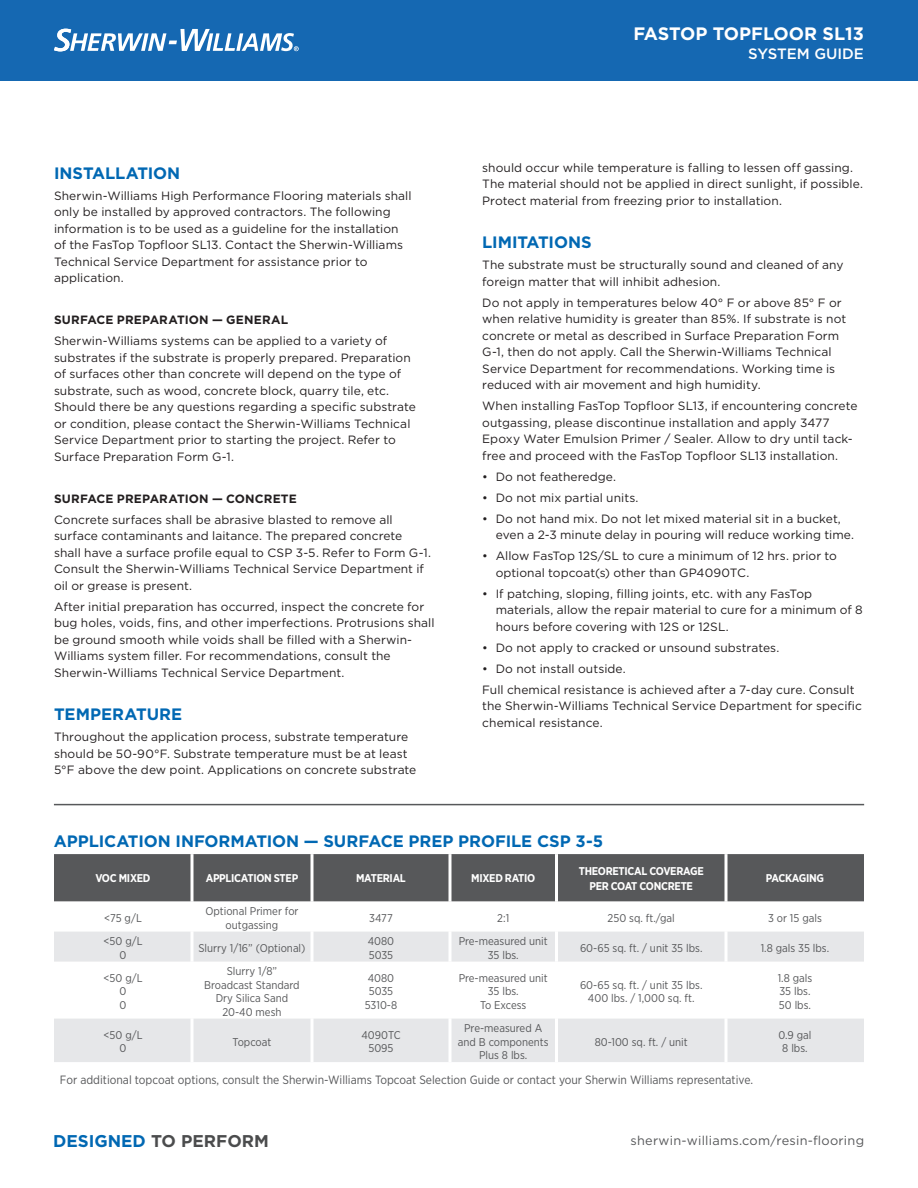
<style>
.page{position:relative;width:918px;height:1188px;background:#fff}
.page>*{position:absolute;margin:0;border:0;box-sizing:border-box;transform-origin:0 0}
.Backside_Product_Des{font:700 18px "Gotham";color:#fff}
.t1{font:700 16.95px "Gotham";color:#4b4c4d}
.Paragraph{font:700 16.5px "Gotham";letter-spacing:-.005em;color:#0168b3}
.Backside_Product_Des-2{font:500 15px "Gotham";color:#fff}
.t2{font:12.75px "Gotham";letter-spacing:.02em;color:#57585a}
.Paragraph-2{font:12px/16.5px "Gotham";letter-spacing:.005em;color:#231f20}
.Product_Description{font:12px "Gotham Narrow";color:#57585a}
.Paragraph-3{font:700 12px "Gotham";letter-spacing:.01em;color:#231f20}
.Product_Description-2{font:11.25px/13.5px "Gotham Narrow";color:#57585a;text-align:center}
.Product_Description-3{font:700 11.25px/15px "Gotham Narrow";letter-spacing:-.025em;color:#fff;text-align:center}
.s1{color:#0168b3}
</style>
<div class="page">
<div style="left:0;top:0;width:918px;height:80px;background:#1568b2"></div>
<svg style="left:54px;top:29px;width:245px;height:22px"></svg>
<div style="left:54px;top:854px;width:810px;height:48px;background:#57585a"></div>
<svg style="left:54px;top:931px;width:810px;height:1px"></svg>
<svg style="left:54px;top:932px;width:810px;height:130px;fill:#e6e7e9"></svg>
<svg style="left:448px;top:854px;width:4px;height:48px"></svg>
<hr style="left:555px;top:854px;width:3px;height:48px;background:#fff">
<hr style="left:448px;top:902px;width:4px;height:30px;background:#fff">
<hr style="left:555px;top:902px;width:3px;height:30px;background:#fff">
<hr style="left:448px;top:932px;width:4px;height:30px;background:#f8f8f9">
<hr style="left:555px;top:932px;width:3px;height:30px;background:#fff">
<hr style="left:448px;top:962px;width:4px;height:57px;background:#fff">
<hr style="left:555px;top:962px;width:3px;height:57px;background:#fff">
<hr style="left:448px;top:1019px;width:4px;height:43px;background:#f8f9f9">
<hr style="left:555px;top:1019px;width:3px;height:43px;background:#fff">
<svg style="left:724px;top:854px;width:4px;height:48px"></svg>
<hr style="left:724px;top:902px;width:4px;height:30px;background:#fff">
<hr style="left:724px;top:932px;width:4px;height:30px;background:#f8f8f9">
<hr style="left:724px;top:962px;width:4px;height:57px;background:#fff">
<hr style="left:724px;top:1019px;width:4px;height:43px;background:#f8f9f9">
<svg style="left:310px;top:854px;width:4px;height:48px"></svg>
<hr style="left:310px;top:902px;width:4px;height:30px;background:#fff">
<hr style="left:310px;top:932px;width:4px;height:30px;background:#f8f8f9">
<hr style="left:310px;top:962px;width:4px;height:57px;background:#fff">
<hr style="left:310px;top:1019px;width:4px;height:43px;background:#f8f9f9">
<svg style="left:190px;top:854px;width:4px;height:48px"></svg>
<hr style="left:190px;top:902px;width:4px;height:30px;background:#fff">
<hr style="left:190px;top:932px;width:4px;height:30px;background:#f8f8f9">
<hr style="left:190px;top:962px;width:4px;height:57px;background:#fff">
<hr style="left:190px;top:1019px;width:4px;height:43px;background:#f8f9f9">
<hr style="left:54px;top:804px;width:810px;height:1px;background:#57585a">
<p class="Paragraph" style="left:54px;top:162px;width:128px">INSTALLATION</p>
<p class="Paragraph-2" style="left:54px;top:187px;width:359px">Sherwin-Williams High Performance Flooring materials shall only be installed by approved contractors. The following information is to be used as a guideline for the installation of the FasTop Topfloor SL13. Contact the Sherwin-Williams Technical Service Department for assistance prior to application.</p>
<p class="Paragraph-3" style="left:54px;top:312px;width:236px">SURFACE PREPARATION — GENERAL</p>
<p class="Paragraph-2" style="left:54px;top:333px;width:363px">Sherwin-Williams systems can be applied to a variety of substrates if the substrate is properly prepared. Preparation of surfaces other than concrete will depend on the type of substrate, such as wood, concrete block, quarry tile, etc.<br>Should there be any questions regarding a specific substrate or condition, please contact the Sherwin-Williams Technical Service Department prior to starting the project. Refer to Surface Preparation Form G-1.</p>
<p class="Paragraph-3" style="left:54px;top:491px;width:244px">SURFACE PREPARATION — CONCRETE</p>
<p class="Paragraph-2" style="left:54px;top:511px;width:378px">Concrete surfaces shall be abrasive blasted to remove all surface contaminants and laitance. The prepared concrete shall have a surface profile equal to CSP 3-5. Refer to Form G-1.<br>Consult the Sherwin-Williams Technical Service Department if oil or grease is present.</p>
<p class="Paragraph-2" style="left:54px;top:598px;width:382px">After initial preparation has occurred, inspect the concrete for bug holes, voids, fins, and other imperfections. Protrusions shall be ground smooth while voids shall be filled with a Sherwin-Williams system filler. For recommendations, consult the Sherwin-Williams Technical Service Department.</p>
<p class="Paragraph" style="left:54px;top:704px;width:130px">TEMPERATURE</p>
<p class="Paragraph-2" style="left:54px;top:729px;width:364px">Throughout the application process, substrate temperature should be 50-90°F. Substrate temperature must be at least<br>5°F above the dew point. Applications on concrete substrate</p>
<p class="Backside_Product_Des" style="left:633px;top:22px;width:232px">FASTOP TOPFLOOR SL13</p>
<p class="Backside_Product_Des-2" style="left:748px;top:44px;width:117px">SYSTEM GUIDE</p>
<p class="Paragraph-2" style="left:482px;top:159px;width:382px">should occur while temperature is falling to lessen off gassing.<br>The material should not be applied in direct sunlight, if possible.<br>Protect material from freezing prior to installation.</p>
<p class="Paragraph" style="left:482px;top:231px;width:111px">LIMITATIONS</p>
<p class="Paragraph-2" style="left:482px;top:256px;width:363px">The substrate must be structurally sound and cleaned of any foreign matter that will inhibit adhesion.</p>
<p class="Paragraph-2" style="left:482px;top:294px;width:366px">Do not apply in temperatures below 40° F or above 85° F or when relative humidity is greater than 85%. If substrate is not concrete or metal as described in Surface Preparation Form G-1, then do not apply. Call the Sherwin-Williams Technical Service Department for recommendations. Working time is reduced with air movement and high humidity.</p>
<p class="Paragraph-2" style="left:482px;top:397px;width:377px">When installing FasTop Topfloor SL13, if encountering concrete outgassing, please discontinue installation and apply 3477<br>Epoxy Water Emulsion Primer / Sealer. Allow to dry until tack&shy;free and proceed with the FasTop Topfloor SL13 installation.</p>
<p class="Paragraph-2" style="left:482px;top:468px;width:135px">• Do not featheredge.</p>
<p class="Paragraph-2" style="left:482px;top:489px;width:158px">• Do not mix partial units.</p>
<p class="Paragraph-2" style="left:496px;top:510px;width:360px;text-indent:-14px">• Do not hand mix. Do not let mixed material sit in a bucket, even a 2-3 minute delay in pouring will reduce working time.</p>
<p class="Paragraph-2" style="left:496px;top:547px;width:343px;text-indent:-14px">• Allow FasTop 12S/SL to cure a minimum of 12 hrs. prior to optional topcoat(s) other than GP4090TC.</p>
<p class="Paragraph-2" style="left:496px;top:585px;width:369px;text-indent:-14px">• If patching, sloping, filling joints, etc. with any FasTop materials, allow the repair material to cure for a minimum of 8 hours before covering with 12S or 12SL.</p>
<p class="Paragraph-2" style="left:482px;top:639px;width:299px">• Do not apply to cracked or unsound substrates.</p>
<p class="Paragraph-2" style="left:482px;top:660px;width:145px">• Do not install outside.</p>
<p class="Paragraph-2" style="left:482px;top:681px;width:381px">Full chemical resistance is achieved after a 7-day cure. Consult the Sherwin-Williams Technical Service Department for specific chemical resistance.</p>
<p class="Paragraph" style="left:54px;top:830px;width:551px">APPLICATION INFORMATION — SURFACE PREP PROFILE CSP 3-5</p>
<p class="Product_Description-3" style="left:95px;top:871px;width:57px">VOC MIXED</p>
<p class="Product_Description-3" style="left:206px;top:871px;width:94px">APPLICATION STEP</p>
<p class="Product_Description-3" style="left:356px;top:871px;width:51px">MATERIAL</p>
<p class="Product_Description-3" style="left:471px;top:871px;width:66px">MIXED RATIO</p>
<p class="Product_Description-3" style="left:579px;top:863px;width:127px">THEORETICAL COVERAGE<br>PER COAT CONCRETE</p>
<p class="Product_Description-3" style="left:766px;top:871px;width:60px">PACKAGING</p>
<p class="Product_Description-2" style="left:104px;top:911px;width:39px">&lt;75 g/L</p>
<p class="Product_Description-2" style="left:205px;top:904px;width:95px">Optional Primer for outgassing</p>
<p class="Product_Description-2" style="left:369px;top:911px;width:25px">3477</p>
<p class="Product_Description-2" style="left:497px;top:911px;width:13px">2:1</p>
<p class="Product_Description-2" style="left:608px;top:911px;width:69px">250 sq. ft./gal</p>
<p class="Product_Description-2" style="left:768px;top:911px;width:55px">3 or 15 gals</p>
<p class="Product_Description-2" style="left:103px;top:934px;width:41px">&lt;50 g/L<br>0</p>
<p class="Product_Description-2" style="left:198px;top:941px;width:109px">Slurry 1/16” (Optional)</p>
<p class="Product_Description-2" style="left:368px;top:934px;width:28px;text-align:left">4080<br>5035</p>
<p class="Product_Description-2" style="left:459px;top:934px;width:91px">Pre-measured unit<br>35 lbs.</p>
<p class="Product_Description-2" style="left:580px;top:941px;width:124px">60-65 sq. ft. / unit 35 lbs.</p>
<p class="Product_Description-2" style="left:761px;top:941px;width:70px">1.8 gals 35 lbs.</p>
<p class="Product_Description-2" style="left:103px;top:971px;width:41px">&lt;50 g/L<br>0<br>0</p>
<p class="Product_Description-2" style="left:204px;top:964px;width:97px">Slurry 1/8”<br>Broadcast Standard<br>Dry Silica Sand<br>20-40 mesh</p>
<p class="Product_Description-2" style="left:365px;top:971px;width:34px">4080<br>5035<br>5310-8</p>
<p class="Product_Description-2" style="left:459px;top:971px;width:91px">Pre-measured unit<br>35 lbs.<br>To Excess</p>
<p class="Product_Description-2" style="left:580px;top:978px;width:124px">60-65 sq. ft. / unit 35 lbs.<br>400 lbs. / 1,000 sq. ft.</p>
<p class="Product_Description-2" style="left:778px;top:971px;width:36px;text-align:left">1.8 gals<br>35 lbs.<br>50 lbs.</p>
<p class="Product_Description-2" style="left:103px;top:1028px;width:41px">&lt;50 g/L<br>0</p>
<p class="Product_Description-2" style="left:233px;top:1035px;width:40px">Topcoat</p>
<p class="Product_Description-2" style="left:361px;top:1028px;width:41px">4090TC<br>5095</p>
<p class="Product_Description-2" style="left:458px;top:1021px;width:92px">Pre-measured A and B components<br>Plus 8 lbs.</p>
<p class="Product_Description-2" style="left:595px;top:1035px;width:95px">80-100 sq. ft. / unit</p>
<p class="Product_Description-2" style="left:778px;top:1028px;width:35px">0.9 gal<br>8 lbs.</p>
<p class="Product_Description" style="left:60px;top:1072px;width:695px">For additional topcoat options, consult the Sherwin-Williams Topcoat Selection Guide or contact your Sherwin Williams representative.</p>
<p class="t1" style="left:53px;top:1129px;width:217px"><span class="s1">DESIGNED</span> TO PERFORM</p>
<p class="t2" style="left:631px;top:1132px;width:235px">sherwin-williams.com/resin-flooring</p>
</div>
